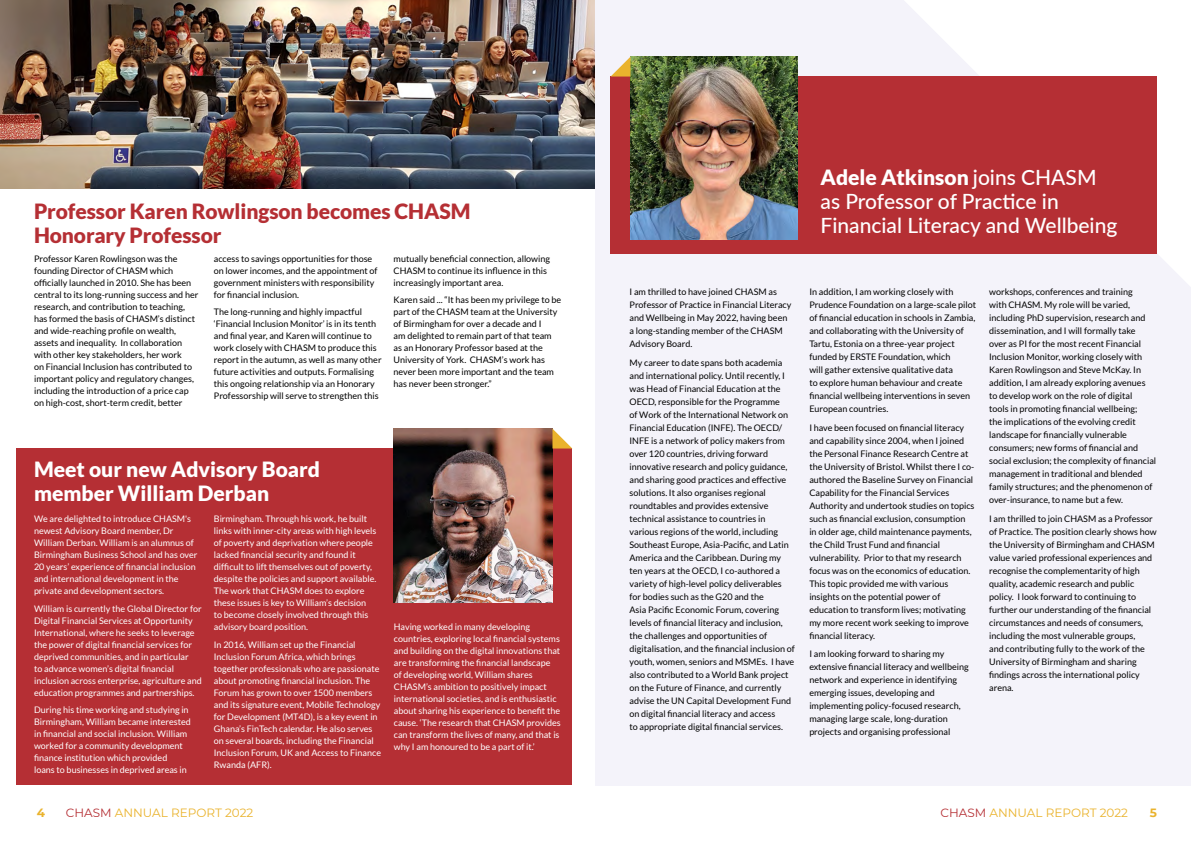
<style>
.page{position:relative;width:1191px;height:842px;background:#fff}
.page>*{position:absolute;margin:0;border:0;box-sizing:border-box;transform-origin:0 0}
.t1{font:500 21px/24px "Lato";color:#fff}
.t2{font:900 21px/24px "Lato";letter-spacing:-.005em;color:#b52f34}
.t3{font:900 21px/24px "Lato";color:#fff}
.t4{font:12px "Montserrat";color:#eab32d}
.t5{font:700 12px "Montserrat";color:#eab32d}
.t6{font:9px/13px "Lato";color:#000}
.t7{font:9px/12px "Lato";color:#fff}
.s1{color:#b52f34}
.s2{font-weight:900}
</style>
<div class="page">
<div style="left:17px;top:448px;width:555px;height:337px;background:#b52f34"></div>
<img style="left:0;top:0;width:595px;height:189px">
<img style="left:394px;top:429px;width:158px;height:173px">
<svg style="left:552px;top:429px;width:20px;height:19px"></svg>
<div style="left:595px;top:0;width:596px;height:785px;background:#f4f3fa"></div>
<svg style="left:903px;top:0;width:288px;height:286px;fill:#fff"></svg>
<div style="left:610px;top:77px;width:547px;height:177px;background:#b52f34"></div>
<img style="left:630px;top:57px;width:167px;height:182px">
<svg style="left:610px;top:57px;width:20px;height:20px"></svg>
<p class="t2" style="left:34px;top:199px;width:438px">Professor Karen Rowlingson becomes CHASM<br>Honorary Professor</p>
<p class="t6" style="left:34px;top:252px;width:166px;line-height:12px">Professor Karen Rowlingson was the founding Director of CHASM which officially launched in 2010. She has been central to its long-running success and her research, and contribution to teaching, has formed the basis of CHASM’s distinct and wide-reaching profile on wealth, assets and inequality. In collaboration with other key stakeholders, her work<br>on Financial Inclusion has contributed to important policy and regulatory changes, including the introduction of a price cap on high-cost, short-term credit, better</p>
<p class="t6" style="left:214px;top:252px;width:165px;line-height:12px">access to savings opportunities for those on lower incomes, and the appointment of government ministers with responsibility for financial inclusion.</p>
<p class="t6" style="left:214px;top:306px;width:169px;line-height:12px">The long-running and highly impactful ‘Financial Inclusion Monitor’ is in its tenth and final year, and Karen will continue to work closely with CHASM to produce this report in the autumn, as well as many other future activities and outputs. Formalising this ongoing relationship via an Honorary Professorship will serve to strengthen this</p>
<p class="t6" style="left:394px;top:252px;width:158px;line-height:12px">mutually beneficial connection, allowing<br>CHASM to continue its influence in this increasingly important area.</p>
<p class="t6" style="left:394px;top:294px;width:169px;line-height:12px">Karen said ... “It has been my privilege to be part of the CHASM team at the University of Birmingham for over a decade and I<br>am delighted to remain part of that team as an Honorary Professor based at the University of York. CHASM’s work has never been more important and the team has never been stronger.”</p>
<p class="t3" style="left:34px;top:457px;width:287px">Meet our new Advisory Board member William Derban</p>
<p class="t7" style="left:34px;top:512px;width:165px">We are delighted to introduce CHASM's newest Advisory Board member, Dr William Derban. William is an alumnus of Birmingham Business School and has over 20 years’ experience of financial inclusion and international development in the private and development sectors.</p>
<p class="t7" style="left:34px;top:602px;width:169px">William is currently the Global Director for Digital Financial Services at Opportunity International, where he seeks to leverage the power of digital financial services for deprived communities, and in particular<br>to advance women’s digital financial inclusion across enterprise, agriculture and education programmes and partnerships.</p>
<p class="t7" style="left:34px;top:704px;width:158px">During his time working and studying in Birmingham, William became interested in financial and social inclusion. William worked for a community development finance institution which provided<br>loans to businesses in deprived areas in</p>
<p class="t7" style="left:214px;top:512px;width:164px">Birmingham. Through his work, he built links with inner-city areas with high levels of poverty and deprivation where people lacked financial security and found it difficult to lift themselves out of poverty, despite the policies and support available.<br>The work that CHASM does to explore these issues is key to William’s decision to become closely involved through this advisory board position.</p>
<p class="t7" style="left:214px;top:638px;width:169px">In 2016, William set up the Financial Inclusion Forum Africa, which brings together professionals who are passionate about promoting financial inclusion. The Forum has grown to over 1500 members and its signature event, Mobile Technology for Development (MT4D), is a key event in Ghana’s FinTech calendar. He also serves on several boards, including the Financial Inclusion Forum, UK and Access to Finance Rwanda (AFR).</p>
<p class="t7" style="left:394px;top:620px;width:168px">Having worked in many developing countries, exploring local financial systems and building on the digital innovations that are transforming the financial landscape of developing world, William shares CHASM’s ambition to positively impact international societies, and is enthusiastic about sharing his experience to benefit the cause. ‘The research that CHASM provides can transform the lives of many, and that is why I am honoured to be a part of it.’</p>
<h2 class="t5" style="left:37px;top:804px;width:10px">4</h2>
<h2 class="t4" style="left:66px;top:804px;width:189px"><span class="s1">CHASM</span> ANNUAL REPORT 2022</h2>
<p class="t1" style="left:820px;top:164px;width:298px"><span class="s2">Adele Atkinson</span> joins CHASM as Professor of Practice in<br>Financial Literacy and Wellbeing</p>
<p class="t6" style="left:629px;top:285px;width:163px">I am thrilled to have joined CHASM as Professor of Practice in Financial Literacy and Wellbeing in May 2022, having been a long-standing member of the CHASM Advisory Board.</p>
<p class="t6" style="left:629px;top:356px;width:167px">My career to date spans both academia and international policy. Until recently, I was Head of Financial Education at the OECD, responsible for the Programme<br>of Work of the International Network on Financial Education (INFE). The OECD/ INFE is a network of policy makers from over 120 countries, driving forward innovative research and policy guidance, and sharing good practices and effective solutions. It also organises regional roundtables and provides extensive technical assistance to countries in various regions of the world, including Southeast Europe, Asia-Pacific, and Latin America and the Caribbean. During my ten years at the OECD, I co-authored a variety of high-level policy deliverables for bodies such as the G20 and the<br>Asia Pacific Economic Forum, covering levels of financial literacy and inclusion, the challenges and opportunities of digitalisation, and the financial inclusion of youth, women, seniors and MSMEs. I have also contributed to a World Bank project on the Future of Finance, and currently advise the UN Capital Development Fund on digital financial literacy and access<br>to appropriate digital financial services.</p>
<p class="t6" style="left:809px;top:285px;width:168px">In addition, I am working closely with Prudence Foundation on a large-scale pilot of financial education in schools in Zambia, and collaborating with the University of Tartu, Estonia on a three-year project funded by ERSTE Foundation, which<br>will gather extensive qualitative data<br>to explore human behaviour and create financial wellbeing interventions in seven European countries.</p>
<p class="t6" style="left:809px;top:421px;width:167px">I have been focused on financial literacy and capability since 2004, when I joined the Personal Finance Research Centre at the University of Bristol. Whilst there I co&shy;authored the Baseline Survey on Financial Capability for the Financial Services Authority and undertook studies on topics such as financial exclusion, consumption in older age, child maintenance payments, the Child Trust Fund and financial vulnerability. Prior to that my research focus was on the economics of education.<br>This topic provided me with various insights on the potential power of education to transform lives; motivating my more recent work seeking to improve financial literacy.</p>
<p class="t6" style="left:809px;top:647px;width:161px">I am looking forward to sharing my extensive financial literacy and wellbeing network and experience in identifying emerging issues, developing and implementing policy-focused research, managing large scale, long-duration projects and organising professional</p>
<p class="t6" style="left:989px;top:285px;width:168px">workshops, conferences and training<br>with CHASM. My role will be varied, including PhD supervision, research and dissemination, and I will formally take<br>over as PI for the most recent Financial Inclusion Monitor, working closely with Karen Rowlingson and Steve McKay. In addition, I am already exploring avenues<br>to develop work on the role of digital<br>tools in promoting financial wellbeing;<br>the implications of the evolving credit landscape for financially vulnerable consumers; new forms of financial and social exclusion; the complexity of financial management in traditional and blended family structures; and the phenomenon of over-insurance, to name but a few.</p>
<p class="t6" style="left:989px;top:512px;width:169px">I am thrilled to join CHASM as a Professor of Practice. The position clearly shows how the University of Birmingham and CHASM value varied professional experiences and recognise the complementarity of high quality, academic research and public policy. I look forward to continuing to further our understanding of the financial circumstances and needs of consumers, including the most vulnerable groups,<br>and contributing fully to the work of the University of Birmingham and sharing findings across the international policy arena.</p>
<h2 class="t4" style="left:940px;top:804px;width:189px"><span class="s1">CHASM</span> ANNUAL REPORT 2022</h2>
<h2 class="t5" style="left:1149px;top:804px;width:9px">5</h2>
</div>
